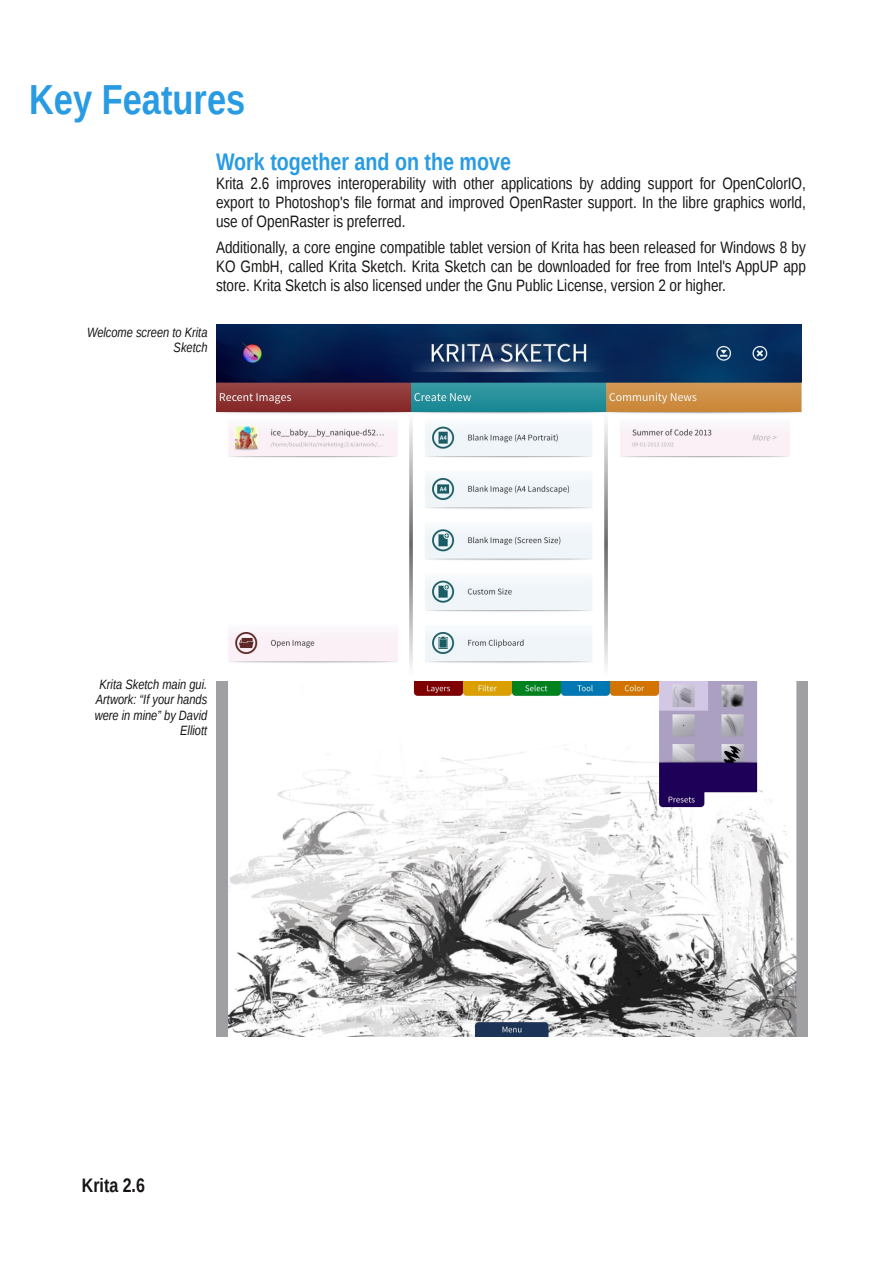
<style>
.page{position:relative;width:893px;height:1263px;background:#fff}
.page>*{position:absolute;margin:0;border:0;box-sizing:border-box;transform-origin:0 0}
.t1{font:700 42px "Liberation Sans Narrow";color:#289be3}
.t2{font:700 24px "Liberation Sans Narrow";color:#289be3}
.t3{font:700 19.5px "Liberation Sans Narrow";color:#161413}
.t4{font:16.5px/18.9px "Liberation Sans Narrow";color:#161413;text-align:justify}
.t5{font:italic 13.5px/15.5px "Liberation Sans Narrow";color:#161413;text-align:right}
</style>
<div class="page">
<img style="left:216px;top:324px;width:585px;height:343px">
<img style="left:216px;top:681px;width:592px;height:355px">
<h1 class="t1" style="left:29px;top:75px;width:218px">Key Features</h1>
<h2 class="t2" style="left:216px;top:148px;width:296px">Work together and on the move</h2>
<p class="t4" style="left:216px;top:174px;width:591px">Krita 2.6 improves interoperability with other applications by adding support for OpenColorIO, export to Photoshop's file format and improved OpenRaster support. In the libre graphics world, use of OpenRaster is preferred.</p>
<p class="t4" style="left:216px;top:238px;width:591px">Additionally, a core engine compatible tablet version of Krita has been released for Windows 8 by KO GmbH, called Krita Sketch. Krita Sketch can be downloaded for free from Intel's AppUP app store. Krita Sketch is also licensed under the Gnu Public License, version 2 or higher.</p>
<p class="t5" style="left:87px;top:324px;width:122px">Welcome screen to Krita<br>Sketch</p>
<p class="t5" style="left:95px;top:676px;width:114px">Krita Sketch main gui.<br>Artwork: “If your hands were in mine” by David<br>Elliott</p>
<p class="t3" style="left:82px;top:1173px;width:65px">Krita 2.6</p>
</div>
